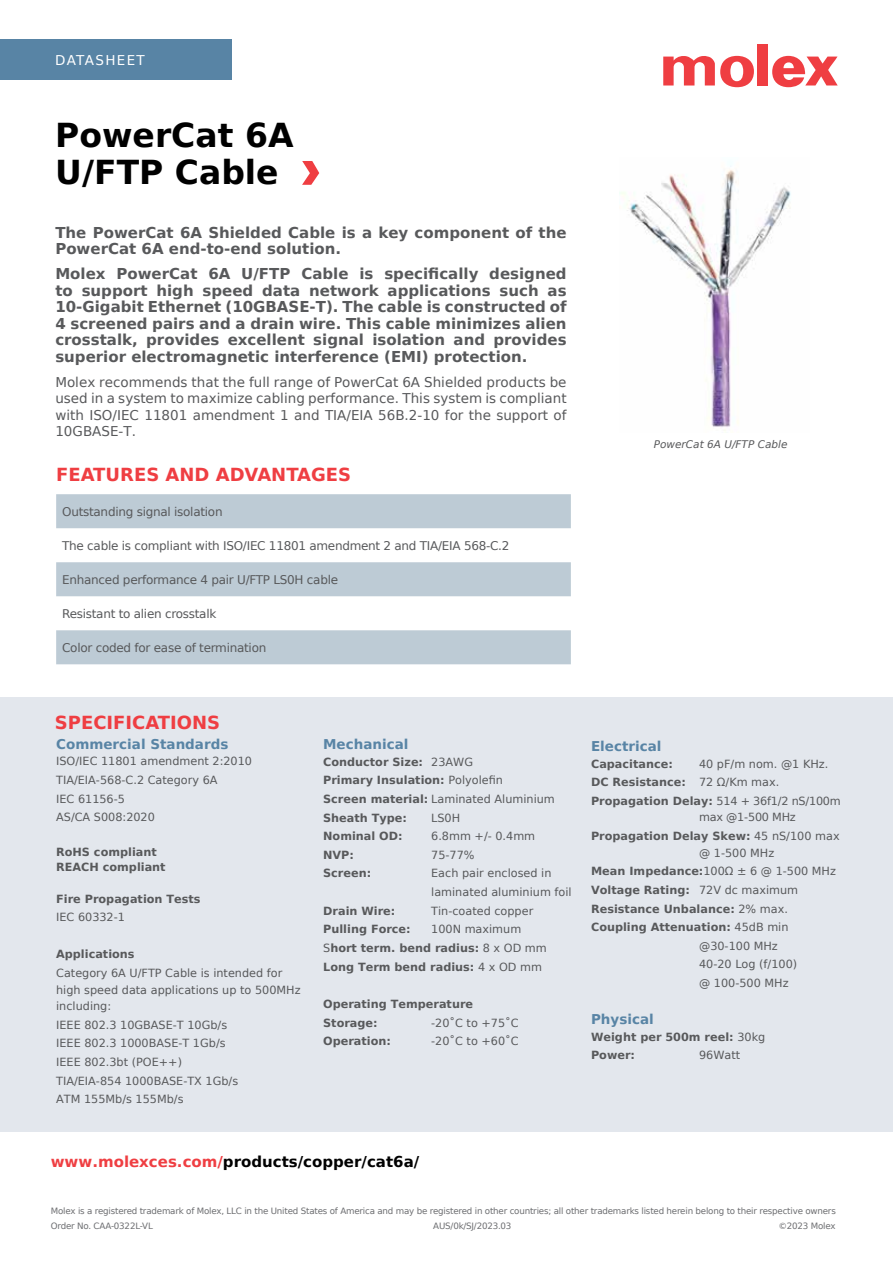
<style>
.page{position:relative;width:893px;height:1263px;background:#fff}
.page>*{position:absolute;margin:0;border:0;box-sizing:border-box;transform-origin:0 0}
.t1{font:700 33px/37.5px "Bitstream Vera Sans";color:#000}
.t2{font:700 18px "Bitstream Vera Sans";color:#ef3e42}
.t3{font:700 15px/16.5px "Bitstream Vera Sans";color:#58595b}
.t4{font:700 15px "Bitstream Vera Sans";color:#000}
.t5{font:13.5px/16.5px "Bitstream Vera Sans";color:#58595b;text-align:justify}
.t6{font:700 13.5px "Bitstream Vera Sans";color:#5884a5}
.t7{font:13.5px "Bitstream Vera Sans";letter-spacing:.1em;color:#fff}
.t8{font:12px "Bitstream Vera Sans";letter-spacing:-.02em;color:#58595b}
.t9{font:11.25px/18.6px "Bitstream Vera Sans";color:#58595b}
.t10{font:700 11.25px/18.6px "Bitstream Vera Sans";color:#58595b}
.t11{font:11.25px/18.6px "Bitstream Vera Sans";letter-spacing:-.02em;color:#58595b}
.t12{font:italic 10.5px "Bitstream Vera Sans";color:#58595b}
.t13{font:8.7px/15px "Bitstream Vera Sans";letter-spacing:-.02em;color:#6d6e71}
.s1{font-weight:400}
.s2{font-weight:700}
.s3{color:#ef3e42}
</style>
<div class="page">
<div style="left:0;top:39px;width:231px;height:41px;background:#5884a5"></div>
<div style="left:757px;top:44px;width:11px;height:41px;background:#ef3e42"></div>
<svg style="left:663px;top:55px;width:91px;height:32px"></svg>
<svg style="left:772px;top:56px;width:66px;height:31px"></svg>
<div style="left:0;top:697px;width:893px;height:435px;background:#e3e7ed"></div>
<svg style="left:56px;top:494px;width:515px;height:170px;fill:#bdcbd5"></svg>
<img style="left:621px;top:165px;width:170px;height:266px">
<svg style="left:302px;top:161px;width:17px;height:24px"></svg>
<p class="t7" style="left:55px;top:53px;width:91px">DATASHEET</p>
<h1 class="t1" style="left:55px;top:116px;width:240px">PowerCat 6A<br>U/FTP Cable</h1>
<h3 class="t3" style="left:55px;top:224px;width:513px">The PowerCat 6A Shielded Cable is a key component of the<br>PowerCat 6A end-to-end solution.</h3>
<p class="t3" style="left:55px;top:266px;width:513px;text-align:justify">Molex PowerCat 6A U/FTP Cable is specifically designed to support high speed data network applications such as 10-Gigabit Ethernet (10GBASE-T). The cable is constructed of 4 screened pairs and a drain wire. This cable minimizes alien crosstalk, provides excellent signal isolation and provides superior electromagnetic interference (EMI) protection.</p>
<p class="t5" style="left:55px;top:374px;width:513px">Molex recommends that the full range of PowerCat 6A Shielded products be used in a system to maximize cabling performance. This system is compliant with ISO/IEC 11801 amendment 1 and TIA/EIA 56B.2-10 for the support of 10GBASE-T.</p>
<h2 class="t2" style="left:56px;top:464px;width:297px">FEATURES AND ADVANTAGES</h2>
<p class="t8" style="left:62px;top:505px;width:162px">Outstanding signal isolation</p>
<p class="t8" style="left:62px;top:539px;width:449px">The cable is compliant with ISO/IEC 11801 amendment 2 and TIA/EIA 568-C.2</p>
<p class="t8" style="left:62px;top:573px;width:277px">Enhanced performance 4 pair U/FTP LS0H cable</p>
<p class="t8" style="left:62px;top:607px;width:156px">Resistant to alien crosstalk</p>
<p class="t8" style="left:62px;top:641px;width:206px">Color coded for ease of termination</p>
<p class="t12" style="left:654px;top:438px;width:135px">PowerCat 6A U/FTP Cable</p>
<h2 class="t2" style="left:55px;top:712px;width:167px">SPECIFICATIONS</h2>
<p class="t6" style="left:56px;top:736px;width:174px">Commercial Standards</p>
<p class="t9" style="left:56px;top:752px;width:197px">ISO/IEC 11801 amendment 2:2010<br>TIA/EIA-568-C.2 Category 6A<br>IEC 61156-5<br>AS/CA S008:2020</p>
<p class="t10" style="left:56px;top:844px;width:111px;line-height:15.6px">RoHS compliant<br>REACH compliant</p>
<p class="t10" style="left:56px;top:889px;width:146px">Fire Propagation Tests</p>
<p class="t9" style="left:56px;top:908px;width:70px">IEC 60332-1</p>
<p class="t10" style="left:56px;top:945px;width:80px">Applications</p>
<p class="t9" style="left:56px;top:965px;width:246px;line-height:16.5px">Category 6A U/FTP Cable is intended for high speed data applications up to 500MHz including:</p>
<p class="t9" style="left:56px;top:1015px;width:184px">IEEE 802.3 10GBASE-T 10Gb/s<br>IEEE 802.3 1000BASE-T 1Gb/s<br>IEEE 802.3bt (POE++)<br>TIA/EIA-854 1000BASE-TX 1Gb/s<br>ATM 155Mb/s 155Mb/s</p>
<p class="t6" style="left:323px;top:737px;width:87px">Mechanical</p>
<p class="t10" style="left:323px;top:752px;width:233px">Conductor Size: <span class="s1">23AWG<br></span>Primary Insulation: <span class="s1">Polyolefin<br></span>Screen material: <span class="s1">Laminated Aluminium<br></span>Sheath Type:</p>
<p class="t9" style="left:431px;top:808px;width:31px">LS0H</p>
<p class="t10" style="left:323px;top:827px;width:81px">Nominal OD:</p>
<p class="t9" style="left:431px;top:827px;width:106px">6.8mm +/- 0.4mm</p>
<p class="t10" style="left:323px;top:846px;width:32px">NVP:</p>
<p class="t9" style="left:431px;top:846px;width:45px">75-77%</p>
<p class="t10" style="left:323px;top:864px;width:50px">Screen:</p>
<p class="t9" style="left:431px;top:864px;width:142px">Each pair enclosed in laminated aluminium foil</p>
<p class="t10" style="left:323px;top:901px;width:74px">Drain Wire:</p>
<p class="t9" style="left:431px;top:901px;width:104px">Tin-coated copper</p>
<p class="t10" style="left:323px;top:920px;width:89px">Pulling Force:</p>
<p class="t10" style="left:323px;top:920px;width:225px;text-indent:108px"><span class="s1">100N maximum<br>S</span>hort term. bend radius: <span class="s1">8 x OD mm<br></span>Long Term bend radius: <span class="s1">4 x OD mm</span></p>
<p class="t10" style="left:323px;top:995px;width:152px">Operating Temperature<br>Storage:</p>
<p class="t9" style="left:431px;top:1013px;width:89px">-20˚C to +75˚C</p>
<p class="t10" style="left:323px;top:1032px;width:69px">Operation:</p>
<p class="t9" style="left:431px;top:1032px;width:89px">-20˚C to +60˚C</p>
<p class="t6" style="left:591px;top:739px;width:72px">Electrical</p>
<p class="t10" style="left:591px;top:754px;width:83px">Capacitance:</p>
<p class="t9" style="left:591px;top:754px;width:251px;text-indent:108px">40 pF/m nom. @1 KHz.<br><span class="s2">DC Resistance:</span> 72 Ω/Km max.<br><span class="s2">Propagation Delay:</span> 514 + 36f1/2 nS/100m</p>
<p class="t11" style="left:591px;top:808px;width:250px;text-indent:108px">max @1-500 MHz<br><span class="s2">Propagation Delay Skew:</span> 45 nS/100 max</p>
<p class="t9" style="left:699px;top:843px;width:77px">@ 1-500 MHz</p>
<p class="t9" style="left:591px;top:862px;width:246px"><span class="s2">Mean Impedance:</span>100Ω ± 6 @ 1-500 MHz</p>
<p class="t10" style="left:591px;top:881px;width:209px">Voltage Rating: <span class="s1">72V dc maximum</span></p>
<p class="t10" style="left:591px;top:899px;width:198px">Resistance Unbalance: <span class="s1">2% max.</span></p>
<p class="t10" style="left:591px;top:918px;width:199px">Coupling Attenuation: <span class="s1">45dB min</span></p>
<p class="t9" style="left:699px;top:936px;width:80px">@30-100 MHz</p>
<p class="t9" style="left:699px;top:955px;width:100px">40-20 Log (f/100)</p>
<p class="t9" style="left:699px;top:974px;width:91px">@ 100-500 MHz</p>
<p class="t6" style="left:591px;top:1012px;width:64px">Physical</p>
<p class="t10" style="left:591px;top:1027px;width:176px">Weight per 500m reel: <span class="s1">30kg<br></span>Power:</p>
<p class="t9" style="left:699px;top:1046px;width:43px">96Watt</p>
<h3 class="t4" style="left:51px;top:1153px;width:370px"><span class="s3">www.molexces.com/</span>products/copper/cat6a/</h3>
<p class="t13" style="left:51px;top:1204px;width:787px">Molex is a registered trademark of Molex, LLC in the United States of America and may be registered in other countries; all other trademarks listed herein belong to their respective owners<br>Order No. CAA-0322L-VL</p>
<p class="t13" style="left:433px;top:1219px;width:80px">AUS/0k/SJ/2023.03</p>
<p class="t13" style="left:778px;top:1219px;width:59px">©2023 Molex</p>
</div>
